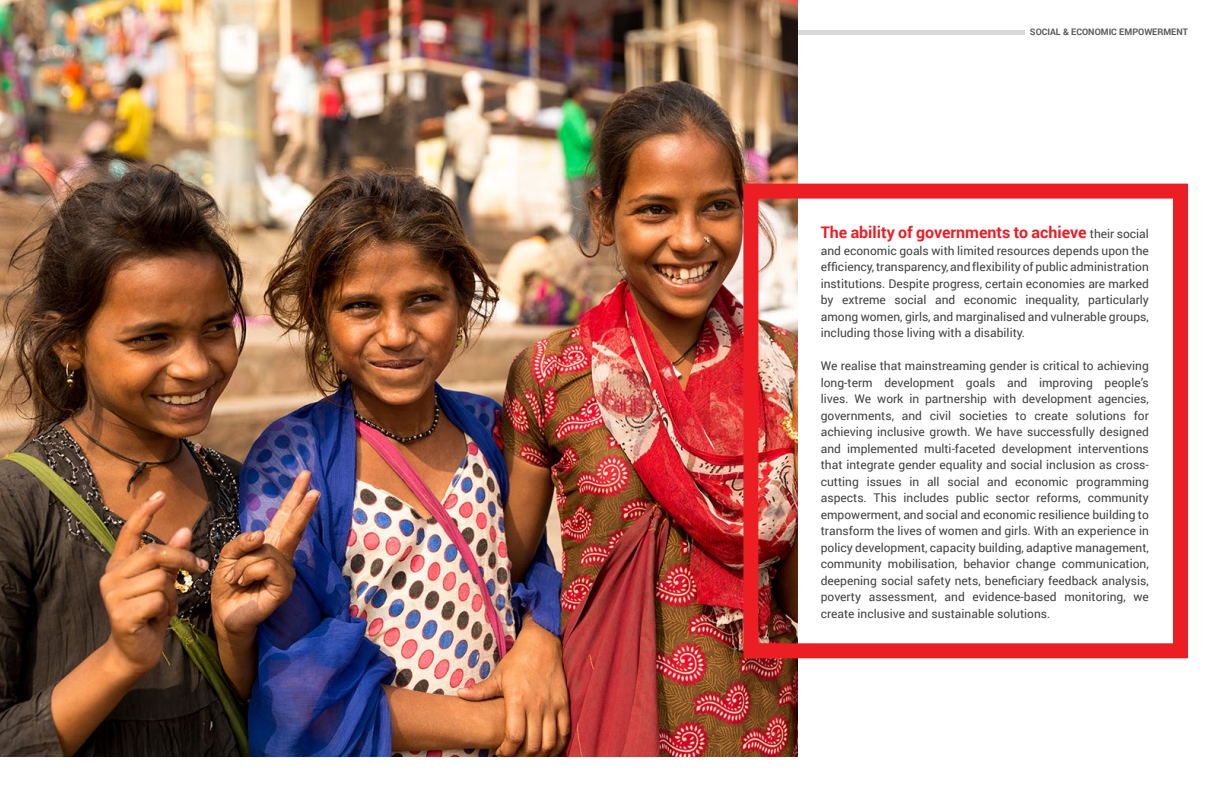
<style>
.page{position:relative;width:1224px;height:792px;background:#fff}
.page>*{position:absolute;margin:0;border:0;box-sizing:border-box;transform-origin:0 0}
.t1{font:700 16px "Roboto";color:#ed1d24}
.t2{font:12px/16.5px "Roboto";color:#414042;text-align:justify}
.t3{font:700 9px "Roboto";color:#58595b}
.s1{font-weight:400;font-size:12px;color:#414042}
</style>
<div class="page">
<div style="left:198px;top:30px;width:827px;height:5px;background:#d9d9d9"></div>
<img style="left:0;top:0;width:797px;height:756px">
<div style="left:743px;top:184px;width:445px;height:474px;border:15px solid #ed1d24"></div>
<p class="t3" style="left:1030px;top:26px;width:159px">SOCIAL &amp; ECONOMIC EMPOWERMENT</p>
<h1 class="t1" style="left:821px;top:221px;width:330px">The ability of governments to achieve <span class="s1">their social</span></h1>
<p class="t2" style="left:821px;top:242px;width:330px">and economic goals with limited resources depends upon the efficiency, transparency, and flexibility of public administration institutions. Despite progress, certain economies are marked by extreme social and economic inequality, particularly among women, girls, and marginalised and vulnerable groups, including those living with a disability.</p>
<p class="t2" style="left:821px;top:357px;width:330px">We realise that mainstreaming gender is critical to achieving long-term development goals and improving people’s lives. We work in partnership with development agencies, governments, and civil societies to create solutions for achieving inclusive growth. We have successfully designed and implemented multi-faceted development interventions that integrate gender equality and social inclusion as cross&shy;cutting issues in all social and economic programming aspects. This includes public sector reforms, community empowerment, and social and economic resilience building to transform the lives of women and girls. With an experience in policy development, capacity building, adaptive management, community mobilisation, behavior change communication, deepening social safety nets, beneficiary feedback analysis, poverty assessment, and evidence-based monitoring, we create inclusive and sustainable solutions.</p>
</div>
